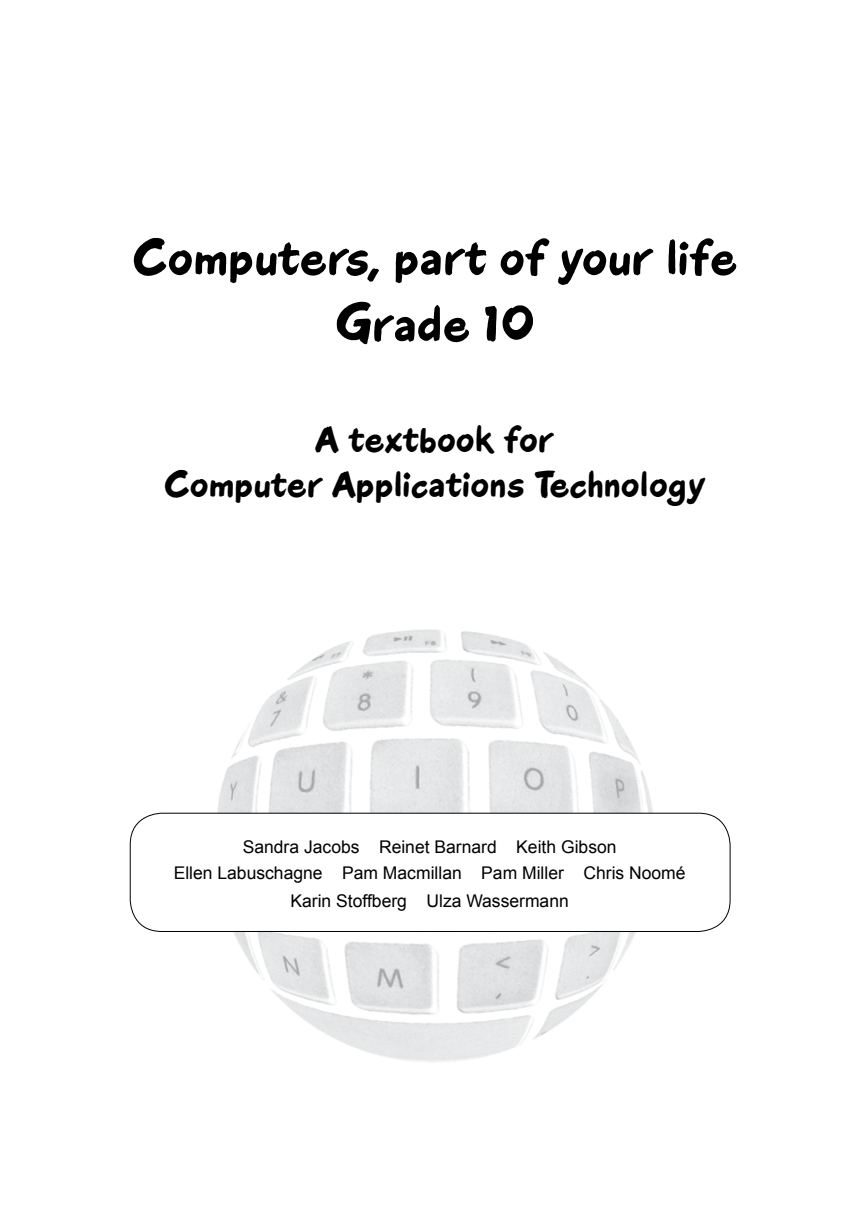
<style>
.page{position:relative;width:844px;height:1216px;background:#fff}
.page>*{position:absolute;margin:0;border:0;box-sizing:border-box;transform-origin:0 0}
.t1{font:52.5px/66.5px "CAC Moose";color:#000;text-align:center}
.t2{font:38.5px/44.3px "CAC Moose";color:#000;text-align:center}
.t3{font:17.5px/26.1px "Arial";color:#000;text-align:center}
</style>
<div class="page">
<img style="left:206px;top:629px;width:452px;height:433px">
<div style="left:130px;top:813px;width:600px;height:118px;background:#fff;border-radius:32px"></div>
<div style="left:130px;top:812px;width:600px;height:119px;border:1px solid #000;border-radius:32px"></div>
<h1 class="t1" style="left:131px;top:224px;width:607px">Computers, part of your life<br>Grade 10</h1>
<h2 class="t2" style="left:163px;top:417px;width:543px">A textbook for<br>Computer Applications Technology</h2>
<p class="t3" style="left:174px;top:834px;width:513px">Sandra Jacobs Reinet Barnard Keith Gibson<br>Ellen Labuschagne Pam Macmillan Pam Miller Chris Noomé</p>
<p class="t3" style="left:290px;top:888px;width:280px">Karin Stoffberg Ulza Wassermann</p>
</div>
